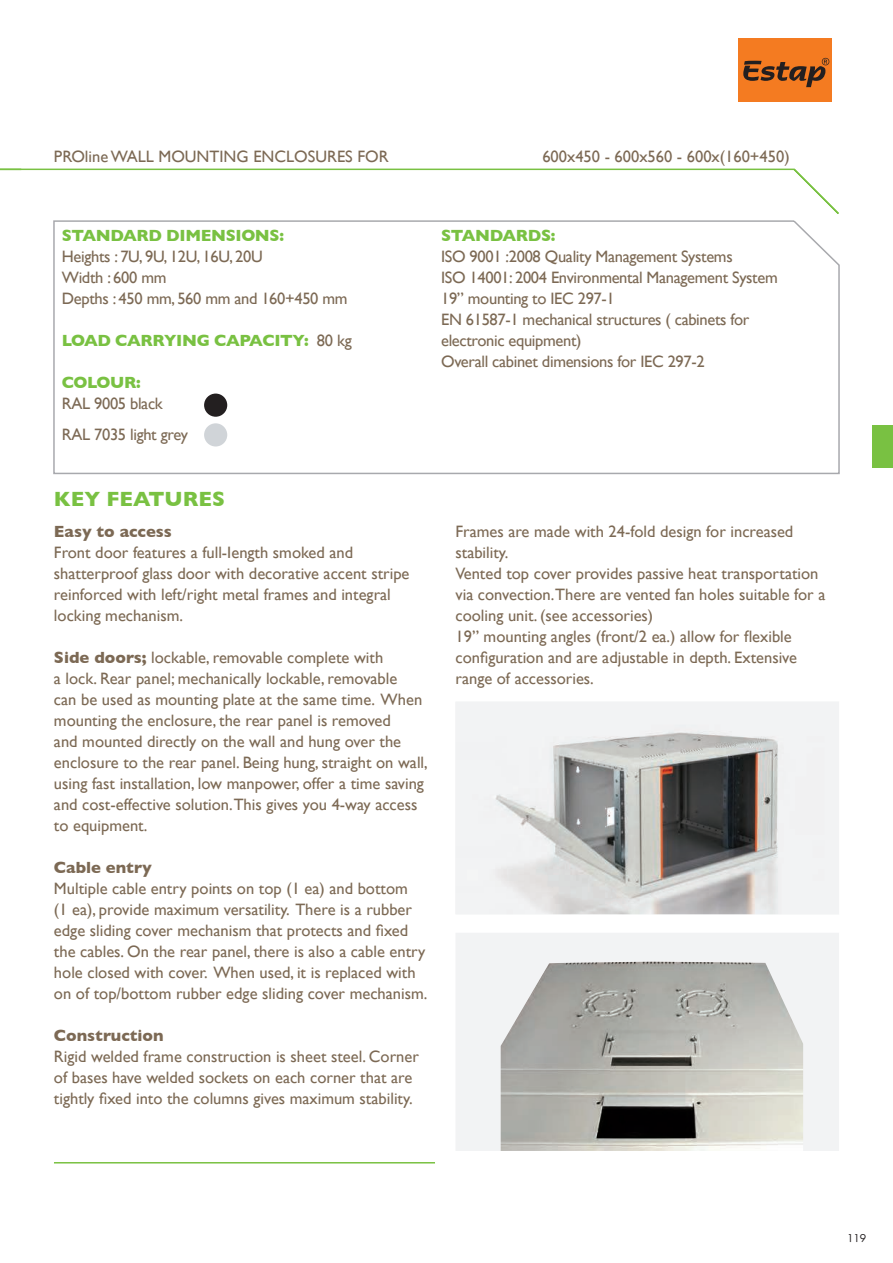
<style>
.page{position:relative;width:893px;height:1263px;background:#fff}
.page>*{position:absolute;margin:0;border:0;box-sizing:border-box;transform-origin:0 0}
.t1{font:700 21px "Gill Sans";color:#79c142}
.t2{font:16.5px/21px "Gill Sans";color:#7c6954}
.t3{font:16.5px/21px "Gill Sans";letter-spacing:-.02em;color:#7c6954}
.t4{font:700 16.5px "Gill Sans";letter-spacing:-.02em;color:#79c142}
.t5{font:700 16.5px "Gill Sans";color:#7c6954}
.t6{font:10.5px "Futura";color:#231f20}
.s1{font-weight:400;color:#7c6954}
.s2{font-weight:700}
</style>
<div class="page">
<hr style="left:0;top:169px;width:794px;height:1px;background:#79c142">
<svg style="left:792px;top:168px;width:47px;height:46px"></svg>
<div style="left:872px;top:425px;width:21px;height:43px;background:#79c142"></div>
<div style="left:738px;top:39px;width:93px;height:63px;background:#f47b21"></div>
<svg style="left:743px;top:58px;width:86px;height:29px"></svg>
<svg style="left:0;top:168px;width:23px;height:3px"></svg>
<svg style="left:53px;top:220px;width:787px;height:255px"></svg>
<hr style="left:54px;top:1162px;width:381px;height:1px;background:#79c142">
<div style="left:204px;top:393px;width:23px;height:24px;background:#231f20;border-radius:50%"></div>
<div style="left:204px;top:423px;width:23px;height:23px;background:#d0d4d8;border-radius:50%"></div>
<div style="left:456px;top:933px;width:383px;height:218px;background:#f2f3f4"></div>
<img style="left:501px;top:961px;width:302px;height:190px">
<img style="left:455px;top:702px;width:384px;height:212px">
<p class="t2" style="left:54px;top:147px;width:336px">PROline WALL MOUNTING ENCLOSURES FOR</p>
<p class="t2" style="left:542px;top:147px;width:249px">600x450 - 600x560 - 600x(160+450)</p>
<p class="t4" style="left:62px;top:229px;width:224px">STANDARD DIMENSIONS:</p>
<p class="t3" style="left:62px;top:247px;width:287px">Heights : 7U, 9U, 12U, 16U, 20U<br>Width : 600 mm<br>Depths : 450 mm, 560 mm and 160+450 mm</p>
<p class="t4" style="left:62px;top:334px;width:291px">LOAD CARRYING CAPACITY: <span class="s1">80 kg</span></p>
<p class="t4" style="left:62px;top:376px;width:80px">COLOUR:</p>
<p class="t3" style="left:62px;top:389px;width:128px;line-height:31.5px">RAL 9005 black<br>RAL 7035 light grey</p>
<p class="t4" style="left:441px;top:229px;width:116px">STANDARDS:</p>
<p class="t3" style="left:441px;top:247px;width:338px">ISO 9001 :2008 Quality Management Systems<br>ISO 14001: 2004 Environmental Management System 19” mounting to IEC 297-1<br>EN 61587-1 mechanical structures ( cabinets for electronic equipment)<br>Overall cabinet dimensions for IEC 297-2</p>
<p class="t1" style="left:54px;top:490px;width:172px">KEY FEATURES</p>
<p class="t5" style="left:54px;top:524px;width:119px">Easy to access</p>
<p class="t2" style="left:54px;top:543px;width:357px">Front door features a full-Iength smoked and shatterproof glass door with decorative accent stripe reinforced with left/right metal frames and integral locking mechanism.</p>
<p class="t2" style="left:54px;top:648px;width:375px"><span class="s2">Side doors;</span> lockable, removable complete with<br>a lock. Rear panel; mechanically lockable, removable<br>can be used as mounting plate at the same time. When mounting the enclosure, the rear panel is removed<br>and mounted directly on the wall and hung over the enclosure to the rear panel. Being hung, straight on wall, using fast installation, low manpower, offer a time saving and cost-effective solution.This gives you 4-way access to equipment.</p>
<p class="t5" style="left:54px;top:860px;width:99px">Cable entry</p>
<p class="t2" style="left:54px;top:879px;width:375px">Multiple cable entry points on top (1 ea) and bottom<br>(1 ea), provide maximum versatility. There is a rubber edge sliding cover mechanism that protects and ixed the cables. On the rear panel, there is also a cable entry hole closed with cover. When used, it is replaced with on of top/bottom rubber edge sliding cover mechanism.</p>
<p class="t5" style="left:54px;top:1028px;width:111px">Construction</p>
<p class="t2" style="left:54px;top:1047px;width:366px">Rigid welded frame construction is sheet steel. Corner of bases have welded sockets on each corner that are tightly ixed into the columns gives maximum stability.</p>
<p class="t2" style="left:455px;top:522px;width:371px">Frames are made with 24-fold design for increased stability.<br>Vented top cover provides passive heat transportation via convection.There are vented fan holes suitable for a cooling unit. (see accessories)<br>19” mounting angles (front/2 ea.) allow for l exible coniguration and are adjustable in depth. Extensive range of accessories.</p>
<p class="t6" style="left:847px;top:1233px;width:21px">119</p>
</div>
